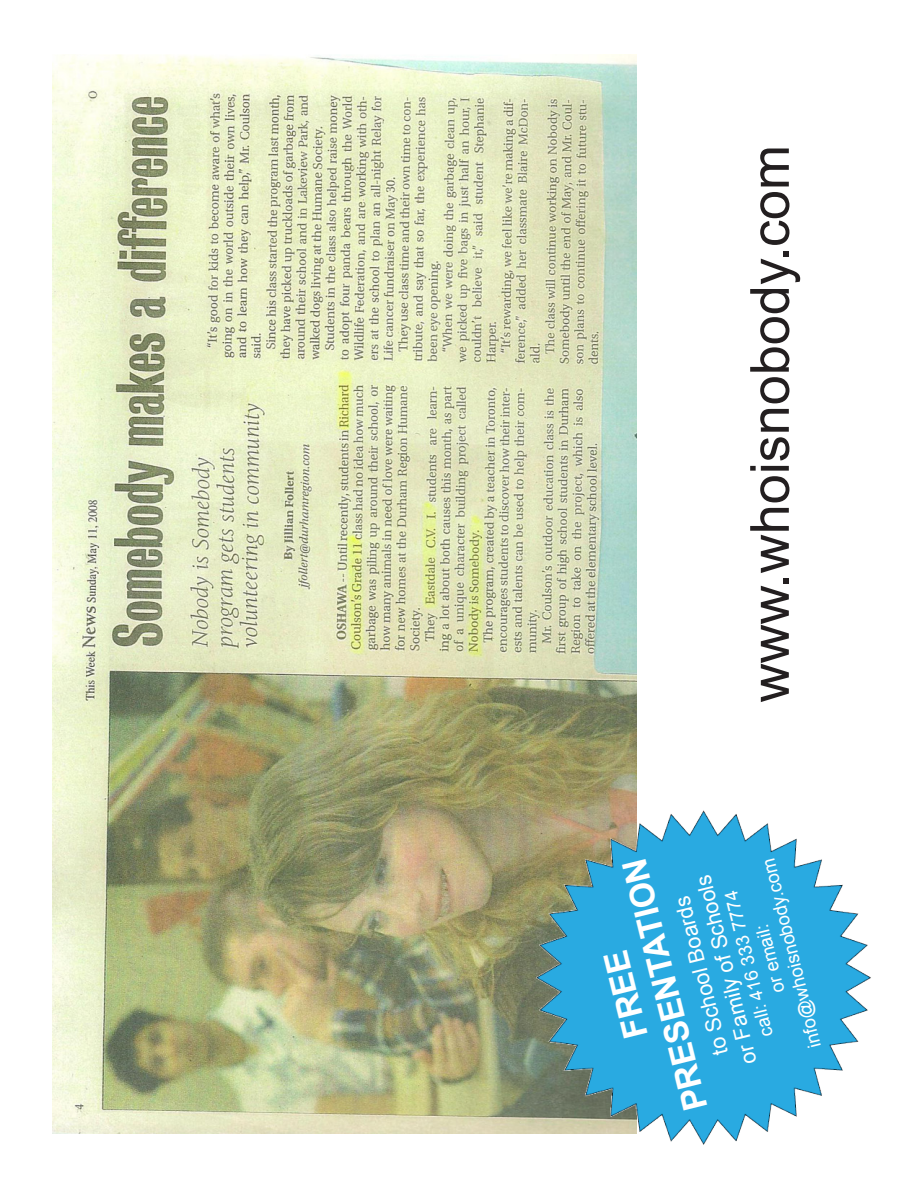
<style>
.page{position:relative;width:918px;height:1188px;background:#fff}
.page>*{position:absolute;margin:0;border:0;box-sizing:border-box;transform-origin:0 0}
.t1{font:54px "Arial";color:#231f20}
.t2{font:700 33.75px/40.3px "Arial";color:#fff;text-align:center}
.t3{font:21.45px/25.7px "Arial";color:#fff;text-align:center}
.t4{font:18.3px/22px "Arial";color:#fff;text-align:center}
</style>
<div class="page">
<img style="left:52px;top:54px;width:584px;height:1080px">
<img style="left:521px;top:803px;width:350px;height:342px">
<div style="left:621px;top:872px;width:165px;height:187px;background:#29aae1"></div>
<div style="left:700px;top:1027px;width:90px;height:75px;background:#29aae1"></div>
<div style="left:602px;top:923px;width:23px;height:30px;background:#29aae1"></div>
<div style="left:640px;top:845px;width:106px;height:35px;background:#29aae1"></div>
<div style="left:785px;top:1056px;width:20px;height:22px;background:#29aae1"></div>
<p class="t1" style="left:735px;top:702px;width:559px;rotate:-90deg">www.whoisnobody.com</p>
<p class="t4" style="left:762px;top:1061px;width:195px;rotate:-104deg">call: 416 333 7774<br>or email: info@whoisnobody.com</p>
<p class="t2" style="left:639px;top:1125px;width:260px;rotate:-104deg">FREE<br>PRESENTATION</p>
<p class="t3" style="left:712px;top:1073px;width:196px;rotate:-104deg">to School Boards<br>or Family of Schools</p>
</div>
